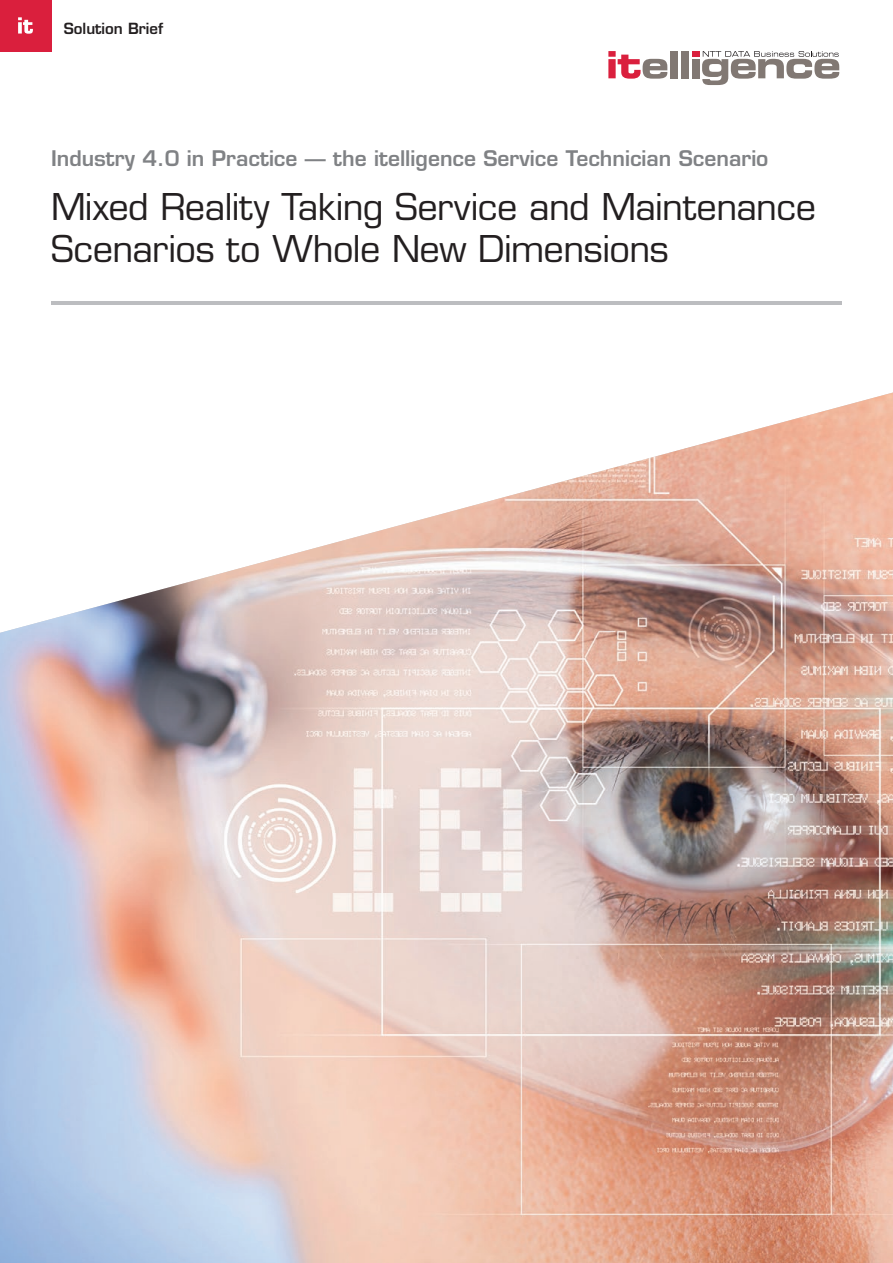
<style>
.page{position:relative;width:893px;height:1263px;background:#fff}
.page>*{position:absolute;margin:0;border:0;box-sizing:border-box;transform-origin:0 0}
.t1{font:500 36px/42px "Eurostile LTCE";letter-spacing:-.015em;color:#231f20}
.t2{font:600 21px "Eurostile LTCE";color:#808285}
.t3{font:600 15px "Eurostile LTCE";color:#231f20}
</style>
<div class="page">
<div style="left:0;top:0;width:51px;height:51px;background:#da1f3d"></div>
<svg style="left:18px;top:17px;width:15px;height:17px"></svg>
<hr style="left:51px;top:301px;width:791px;height:3px;background:#bcbdc0">
<svg style="left:608px;top:51px;width:59px;height:28px"></svg>
<div style="left:670px;top:51px;width:7px;height:27px;background:#817873"></div>
<div style="left:681px;top:51px;width:7px;height:27px;background:#817873"></div>
<div style="left:692px;top:51px;width:7px;height:6px;background:#da1f3d"></div>
<div style="left:692px;top:59px;width:7px;height:19px;background:#817873"></div>
<svg style="left:702px;top:51px;width:137px;height:34px"></svg>
<img style="left:0;top:392px;width:893px;height:871px">
<p class="t3" style="left:64px;top:19px;width:101px">Solution Brief</p>
<p class="t2" style="left:51px;top:145px;width:719px">Industry 4.0 in Practice — the itelligence Service Technician Scenario</p>
<p class="t1" style="left:51px;top:186px;width:767px">Mixed Reality Taking Service and Maintenance<br>Scenarios to Whole New Dimensions</p>
</div>
